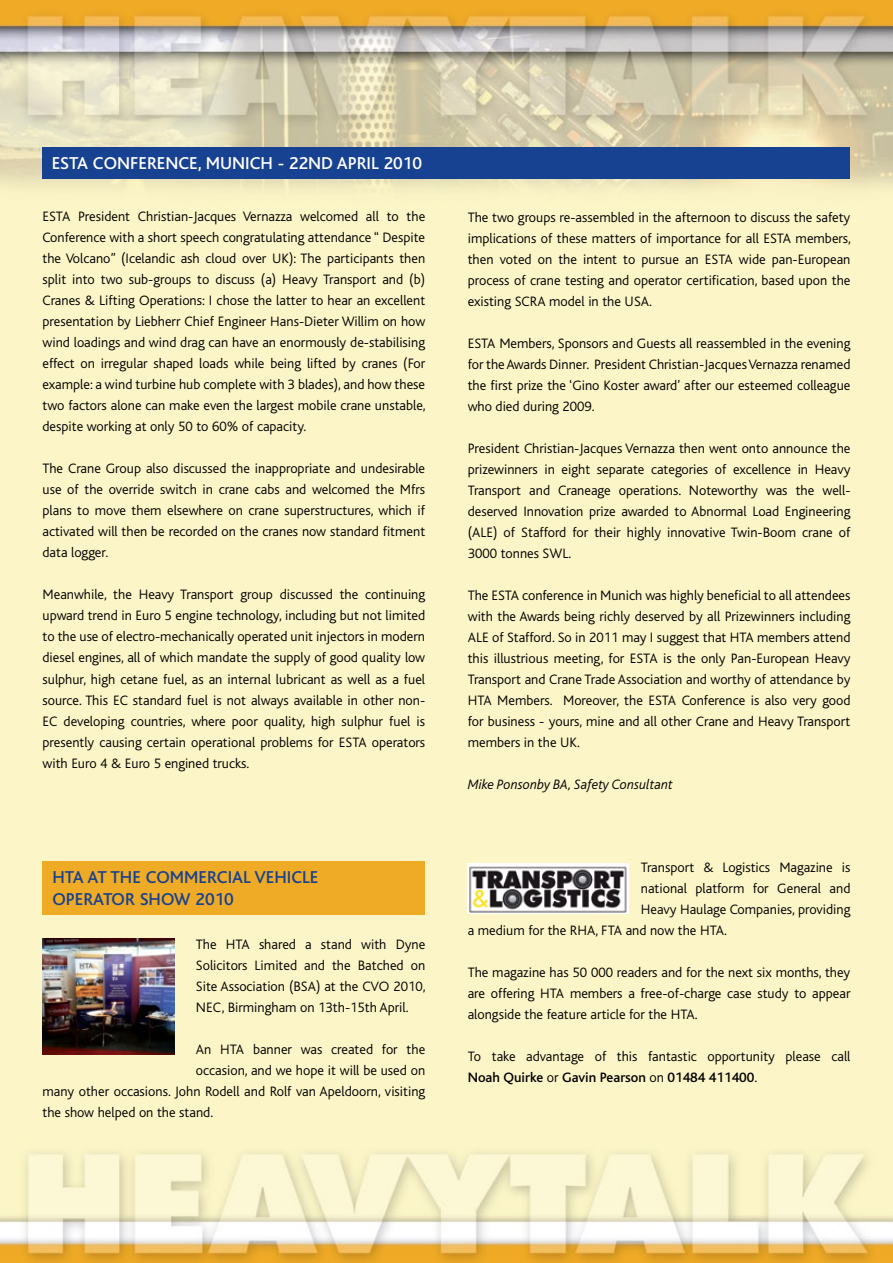
<style>
.page{position:relative;width:893px;height:1263px;background:#fff}
.page>*{position:absolute;margin:0;border:0;box-sizing:border-box;transform-origin:0 0}
.t1{font:500 18px "Bliss";color:#174191}
.t2{font:500 18px "Bliss";color:#fff}
.t3{font:300 14.25px/21px "Bliss";color:#000;text-align:justify}
.t4{font:italic 300 14.25px "Bliss";color:#000}
.s1{font-weight:500}
</style>
<div class="page">
<img style="left:0;top:0;width:893px;height:1263px">
<div style="left:43px;top:861px;width:382px;height:54px;background:#efaa26"></div>
<img style="left:43px;top:939px;width:132px;height:116px">
<img style="left:468px;top:863px;width:160px;height:50px">
<div style="left:43px;top:147px;width:807px;height:32px;background:#174191"></div>
<p class="t2" style="left:52px;top:154px;width:64px">ESTA CONFERENCE</p>
<p class="t2" style="left:198px;top:154px;width:34px">, MUNICH</p>
<p class="t2" style="left:278px;top:154px;width:79px">- 22ND APRIL</p>
<p class="t2" style="left:384px;top:154px;width:40px">2010</p>
<p class="t3" style="left:43px;top:206px;width:385px">ESTA President Christian-Jacques Vernazza welcomed all to the Conference with a short speech congratulating attendance “ Despite the Volcano” (Icelandic ash cloud over UK): The participants then split into two sub-groups to discuss (a) Heavy Transport and (b)<br>Cranes &amp; Lifting Operations: I chose the latter to hear an excellent presentation by Liebherr Chief Engineer Hans-Dieter Willim on how wind loadings and wind drag can have an enormously de-stabilising effect on irregular shaped loads while being lifted by cranes (For example: a wind turbine hub complete with 3 blades), and how these two factors alone can make even the largest mobile crane unstable, despite working at only 50 to 60% of capacity.</p>
<p class="t3" style="left:43px;top:458px;width:384px">The Crane Group also discussed the inappropriate and undesirable use of the override switch in crane cabs and welcomed the Mfrs plans to move them elsewhere on crane superstructures, which if activated will then be recorded on the cranes now standard fitment data logger.</p>
<p class="t3" style="left:43px;top:584px;width:384px">Meanwhile, the Heavy Transport group discussed the continuing upward trend in Euro 5 engine technology, including but not limited to the use of electro-mechanically operated unit injectors in modern diesel engines, all of which mandate the supply of good quality low sulphur, high cetane fuel, as an internal lubricant as well as a fuel source. This EC standard fuel is not always available in other non-EC developing countries, where poor quality, high sulphur fuel is presently causing certain operational problems for ESTA operators with Euro 4 &amp; Euro 5 engined trucks.</p>
<p class="t1" style="left:53px;top:868px;width:69px">HTA AT THE</p>
<p class="t1" style="left:146px;top:868px;width:23px">COMMERCIAL</p>
<p class="t1" style="left:254px;top:868px;width:21px">VEHICLE</p>
<p class="t1" style="left:53px;top:890px;width:25px">OPERATOR</p>
<p class="t1" style="left:140px;top:890px;width:24px">SHOW</p>
<p class="t1" style="left:195px;top:890px;width:40px">2010</p>
<p class="t3" style="left:196px;top:934px;width:231px">The HTA shared a stand with Dyne Solicitors Limited and the Batched on Site Association (BSA) at the CVO 2010, NEC, Birmingham on 13th-15th April.</p>
<p class="t3" style="left:196px;top:1039px;width:231px">An HTA banner was created for the</p>
<p class="t3" style="left:196px;top:1060px;width:231px">occasion, and we hope it will be used on</p>
<p class="t3" style="left:43px;top:1081px;width:384px">many other occasions. John Rodell and Rolf van Apeldoorn, visiting</p>
<p class="t3" style="left:43px;top:1102px;width:172px">the show helped on the stand.</p>
<p class="t3" style="left:468px;top:207px;width:385px">The two groups re-assembled in the afternoon to discuss the safety implications of these matters of importance for all ESTA members, then voted on the intent to pursue an ESTA wide pan-European process of crane testing and operator certification, based upon the existing SCRA model in the USA.</p>
<p class="t3" style="left:468px;top:333px;width:384px">ESTA Members, Sponsors and Guests all reassembled in the evening for the Awards Dinner. President Christian-Jacques Vernazza renamed the first prize the ‘Gino Koster award’ after our esteemed colleague who died during 2009.</p>
<p class="t3" style="left:468px;top:438px;width:384px">President Christian-Jacques Vernazza then went onto announce the prizewinners in eight separate categories of excellence in Heavy Transport and Craneage operations. Noteworthy was the well&shy;deserved Innovation prize awarded to Abnormal Load Engineering (ALE) of Stafford for their highly innovative Twin-Boom crane of 3000 tonnes SWL.</p>
<p class="t3" style="left:468px;top:585px;width:384px">The ESTA conference in Munich was highly beneficial to all attendees with the Awards being richly deserved by all Prizewinners including ALE of Stafford. So in 2011 may I suggest that HTA members attend this illustrious meeting, for ESTA is the only Pan-European Heavy Transport and Crane Trade Association and worthy of attendance by HTA Members. Moreover, the ESTA Conference is also very good for business - yours, mine and all other Crane and Heavy Transport members in the UK.</p>
<p class="t4" style="left:468px;top:777px;width:206px">Mike Ponsonby BA, Safety Consultant</p>
<p class="t3" style="left:641px;top:857px;width:211px">Transport &amp; Logistics Magazine is</p>
<p class="t3" style="left:641px;top:878px;width:211px">national platform for General and</p>
<p class="t3" style="left:641px;top:899px;width:211px">Heavy Haulage Companies, providing</p>
<p class="t3" style="left:468px;top:920px;width:261px">a medium for the RHA, FTA and now the HTA.</p>
<p class="t3" style="left:468px;top:962px;width:384px">The magazine has 50 000 readers and for the next six months, they are offering HTA members a free-of-charge case study to appear alongside the feature article for the HTA.</p>
<p class="t3" style="left:468px;top:1046px;width:384px">To take advantage of this fantastic opportunity please call<br><span class="s1">NOAH QUIRKE</span> or <span class="s1">GAVIN PEARSON</span> on <span class="s1">01484 411400</span>.</p>
</div>
